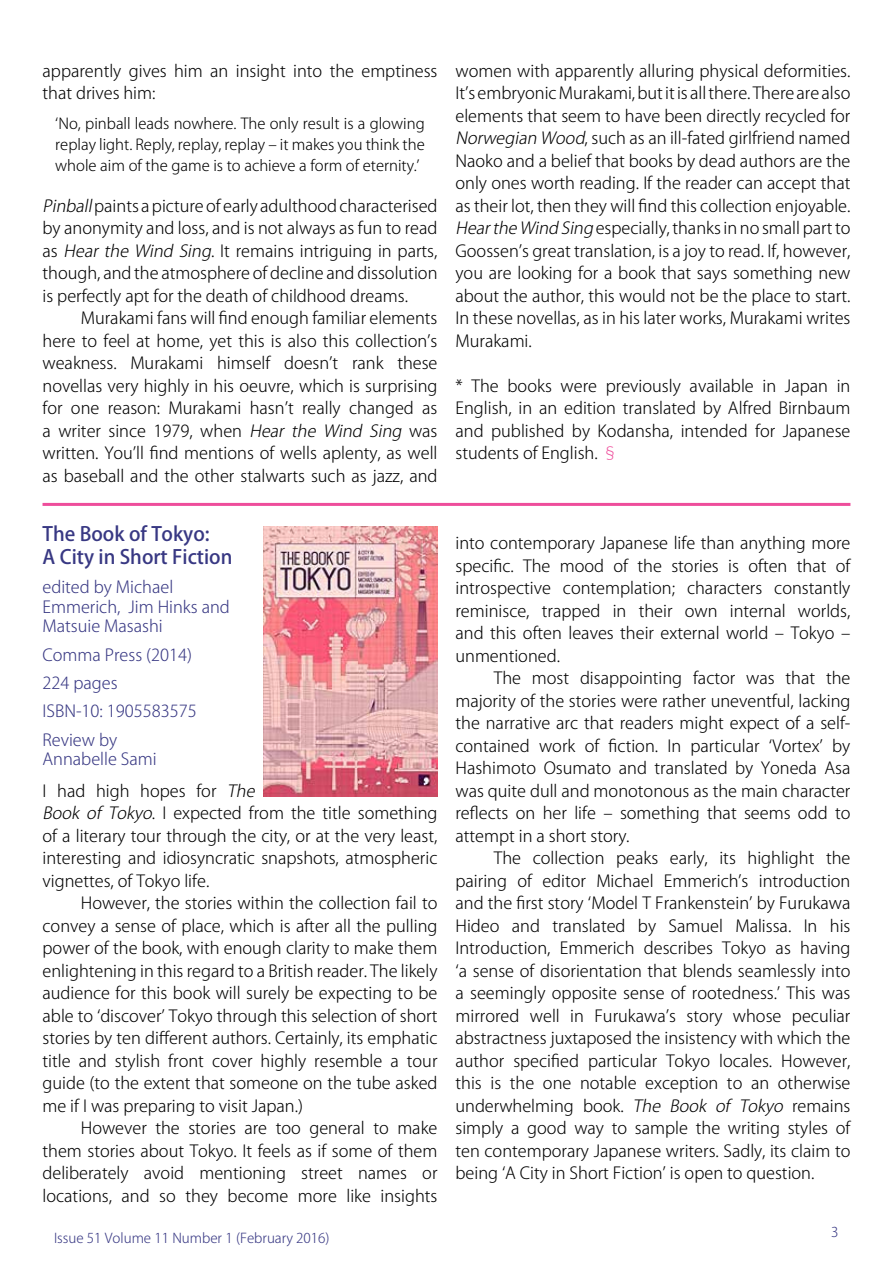
<style>
.page{position:relative;width:893px;height:1263px;background:#fff}
.page>*{position:absolute;margin:0;border:0;box-sizing:border-box;transform-origin:0 0}
.t1{font:500 19.5px/23.4px "Koz Go Pro";color:#383883}
.t2{font:300 16.5px/22.5px "Koz Go Pro";color:#000;text-align:justify}
.t3{font:300 16.5px/28.3px "Koz Go Pro";color:#383883}
.t4{font:300 15px/21px "Koz Go Pro";color:#000;text-align:justify}
.t5{font:300 13.5px "Koz Go Pro";color:#383883}
.s1{font-style:italic}
.s2{color:#383883}
.s3{color:#ee4d9b}
</style>
<div class="page">
<hr style="left:43px;top:503px;width:807px;height:3px;background:#ee4d9b">
<img style="left:263px;top:527px;width:174px;height:270px">
<p class="t2" style="left:43px;top:59px;width:396px">apparently gives him an insight into the emptiness that drives him:</p>
<p class="t4" style="left:55px;top:113px;width:371px">‘No, pinball leads nowhere. The only result is a glowing replay light. Reply, replay, replay – it makes you think the whole aim of the game is to achieve a form of eternity.’</p>
<p class="t2" style="left:43px;top:194px;width:396px"><span class="s1">Pinball</span>paints a picture of early adulthood characterised by anonymity and loss, and is not always as fun to read as <span class="s1">Hear the Wind Sing</span>. It remains intriguing in parts, though, and the atmosphere of decline and dissolution is perfectly apt for the death of childhood dreams.</p>
<p class="t2" style="left:43px;top:307px;width:396px;text-indent:38px">Murakami fans will find enough familiar elements here to feel at home, yet this is also this collection’s weakness. Murakami himself doesn’t rank these novellas very highly in his oeuvre, which is surprising for one reason: Murakami hasn’t really changed as a writer since 1979, when <span class="s1">Hear the Wind Sing</span> was written. You’ll find mentions of wells aplenty, as well as baseball and the other stalwarts such as jazz, and</p>
<p class="t1" style="left:43px;top:523px;width:192px">The Book of Tokyo:<br>A City in Short Fiction</p>
<p class="t3" style="left:43px;top:577px;width:189px;line-height:19.8px">edited by Michael<br>Emmerich, Jim Hinks and<br>Matsuie Masashi</p>
<p class="t3" style="left:43px;top:641px;width:156px">Comma Press (2014)<br>224 pages<br>ISBN-10: 1905583575<br>Review by</p>
<p class="t2" style="left:43px;top:744px;width:217px;line-height:31.2px"><span class="s2">Annabelle Sami<br></span>I had high hopes for <span class="s1">The</span></p>
<p class="t2" style="left:43px;top:802px;width:396px"><span class="s1">Book of Tokyo</span>. I expected from the title something of a literary tour through the city, or at the very least, interesting and idiosyncratic snapshots, atmospheric vignettes, of Tokyo life.</p>
<p class="t2" style="left:43px;top:892px;width:396px;text-indent:38px">However, the stories within the collection fail to convey a sense of place, which is after all the pulling power of the book, with enough clarity to make them enlightening in this regard to a British reader. The likely audience for this book will surely be expecting to be able to ‘discover’ Tokyo through this selection of short stories by ten different authors. Certainly, its emphatic title and stylish front cover highly resemble a tour guide (to the extent that someone on the tube asked me if I was preparing to visit Japan.)</p>
<p class="t2" style="left:43px;top:1117px;width:396px;text-indent:38px">However the stories are too general to make them stories about Tokyo. It feels as if some of them deliberately avoid mentioning street names or locations, and so they become more like insights</p>
<p class="t5" style="left:54px;top:1229px;width:277px">Issue 51 Volume 11 Number 1 (February 2016)</p>
<p class="t2" style="left:455px;top:59px;width:396px">women with apparently alluring physical deformities.<br>It’s embryonic Murakami, but it is all there. There are also elements that seem to have been directly recycled for <span class="s1">Norwegian Wood</span>, such as an ill-fated girlfriend named Naoko and a belief that books by dead authors are the only ones worth reading. If the reader can accept that as their lot, then they will find this collection enjoyable.<br><span class="s1">Hearthe Wind Sing</span> especially, thanks in no small part to Goossen’s great translation, is a joy to read. If, however, you are looking for a book that says something new about the author, this would not be the place to start.<br>In these novellas, as in his later works, Murakami writes Murakami.</p>
<p class="t2" style="left:455px;top:374px;width:396px">* The books were previously available in Japan in English, in an edition translated by Alfred Birnbaum and published by Kodansha, intended for Japanese students of English. <span class="s3">§</span></p>
<p class="t2" style="left:455px;top:532px;width:396px">into contemporary Japanese life than anything more specific. The mood of the stories is often that of introspective contemplation; characters constantly reminisce, trapped in their own internal worlds, and this often leaves their external world – Tokyo – unmentioned.</p>
<p class="t2" style="left:455px;top:667px;width:396px;text-indent:38px">The most disappointing factor was that the majority of the stories were rather uneventful, lacking the narrative arc that readers might expect of a self&shy;contained work of fiction. In particular ‘Vortex’ by Hashimoto Osumato and translated by Yoneda Asa was quite dull and monotonous as the main character reflects on her life – something that seems odd to attempt in a short story.</p>
<p class="t2" style="left:455px;top:847px;width:396px;text-indent:38px">The collection peaks early, its highlight the pairing of editor Michael Emmerich’s introduction and the first story ‘Model T Frankenstein’ by Furukawa Hideo and translated by Samuel Malissa. In his Introduction, Emmerich describes Tokyo as having ‘a sense of disorientation that blends seamlessly into a seemingly opposite sense of rootedness.’ This was mirrored well in Furukawa’s story whose peculiar abstractness juxtaposed the insistency with which the author specified particular Tokyo locales. However, this is the one notable exception to an otherwise underwhelming book. <span class="s1">The Book of Tokyo</span> remains simply a good way to sample the writing styles of ten contemporary Japanese writers. Sadly, its claim to being ‘A City in Short Fiction’ is open to question.</p>
<p class="t5" style="left:831px;top:1223px;width:9px">3</p>
</div>
